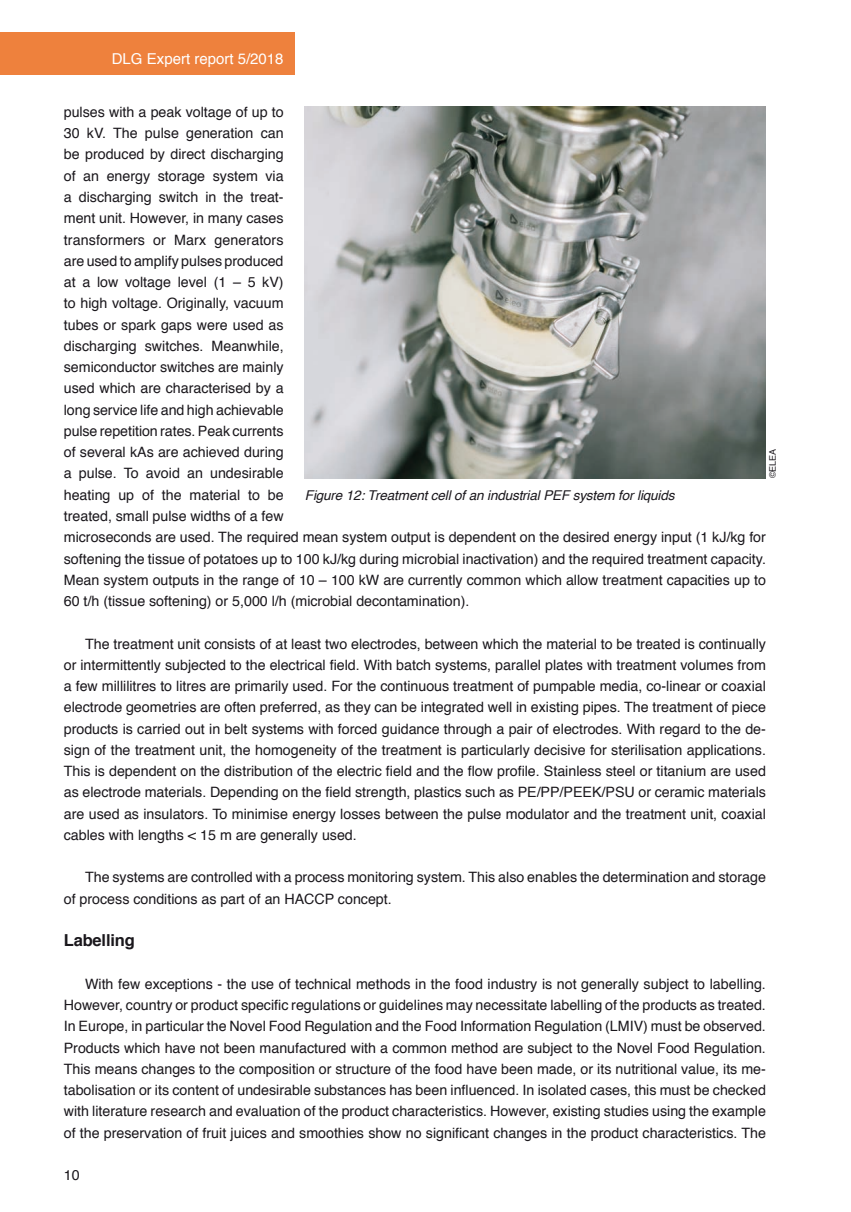
<style>
.page{position:relative;width:851px;height:1212px;background:#fff}
.page>*{position:absolute;margin:0;border:0;box-sizing:border-box;transform-origin:0 0}
.t1{font:700 16.5px "Helvetica";letter-spacing:-.01em;color:#1a171c}
.t2{font:15px "Helvetica";color:#fff}
.t3{font:14.25px/21.3px "Helvetica";color:#1a171c}
.t4{font:italic 13.5px "Helvetica";letter-spacing:-.01em;color:#1a171c}
.t5{font:9px "Helvetica";color:#1a171c}
</style>
<div class="page">
<div style="left:0;top:32px;width:294px;height:42px;background:#ee813d"></div>
<img style="left:305px;top:106px;width:460px;height:372px">
<p class="t2" style="left:112px;top:47px;width:173px">DLG Expert report 5/2018</p>
<p class="t3" style="left:64px;top:102px;width:703px">pulses with a peak voltage of up to<br>30 kV. The pulse generation can<br>be produced by direct discharging<br>of an energy storage system via<br>a discharging switch in the treat-<br>ment unit. However, in many cases<br>transformers or Marx generators<br>are used to amplify pulses produced<br>at a low voltage level (1 – 5 kV)<br>to high voltage. Originally, vacuum<br>tubes or spark gaps were used as<br>discharging switches. Meanwhile,<br>semiconductor switches are mainly<br>used which are characterised by a<br>long service life and high achievable<br>pulse repetition rates. Peak currents<br>of several kAs are achieved during<br>a pulse. To avoid an undesirable<br>heating up of the material to be<br>treated, small pulse widths of a few<br>microseconds are used. The required mean system output is dependent on the desired energy input (1 kJ/kg for softening the tissue of potatoes up to 100 kJ/kg during microbial inactivation) and the required treatment capacity.<br>Mean system outputs in the range of 10 – 100 kW are currently common which allow treatment capacities up to 60 t/h (tissue softening) or 5,000 l/h (microbial decontamination).</p>
<p class="t3" style="left:64px;top:633px;width:703px;text-align:justify;text-indent:21px">The treatment unit consists of at least two electrodes, between which the material to be treated is continually or intermittently subjected to the electrical field. With batch systems, parallel plates with treatment volumes from a few millilitres to litres are primarily used. For the continuous treatment of pumpable media, co-linear or coaxial electrode geometries are often preferred, as they can be integrated well in existing pipes. The treatment of piece products is carried out in belt systems with forced guidance through a pair of electrodes. With regard to the de&shy;sign of the treatment unit, the homogeneity of the treatment is particularly decisive for sterilisation applications.<br>This is dependent on the distribution of the electric field and the flow profile. Stainless steel or titanium are used as electrode materials. Depending on the field strength, plastics such as PE/PP/PEEK/PSU or ceramic materials are used as insulators. To minimise energy losses between the pulse modulator and the treatment unit, coaxial cables with lengths &lt; 15 m are generally used.</p>
<p class="t3" style="left:64px;top:867px;width:703px;text-indent:21px">The systems are controlled with a process monitoring system. This also enables the determination and storage of process conditions as part of an HACCP concept.</p>
<p class="t1" style="left:64px;top:927px;width:72px">Labelling</p>
<p class="t3" style="left:64px;top:973px;width:703px;text-align:justify;text-indent:21px">With few exceptions - the use of technical methods in the food industry is not generally subject to labelling.<br>However, country or product specific regulations or guidelines may necessitate labelling of the products as treated.<br>In Europe, in particular the Novel Food Regulation and the Food Information Regulation (LMIV) must be observed.<br>Products which have not been manufactured with a common method are subject to the Novel Food Regulation.<br>This means changes to the composition or structure of the food have been made, or its nutritional value, its me&shy;tabolisation or its content of undesirable substances has been influenced. In isolated cases, this must be checked with literature research and evaluation of the product characteristics. However, existing studies using the example of the preservation of fruit juices and smoothies show no significant changes in the product characteristics. The</p>
<p class="t5" style="left:765px;top:478px;width:31px;rotate:-90deg">©ELEA</p>
<p class="t4" style="left:305px;top:484px;width:371px">Figure 12: Treatment cell of an industrial PEF system for liquids</p>
<p class="t3" style="left:64px;top:1165px;width:17px">10</p>
</div>
